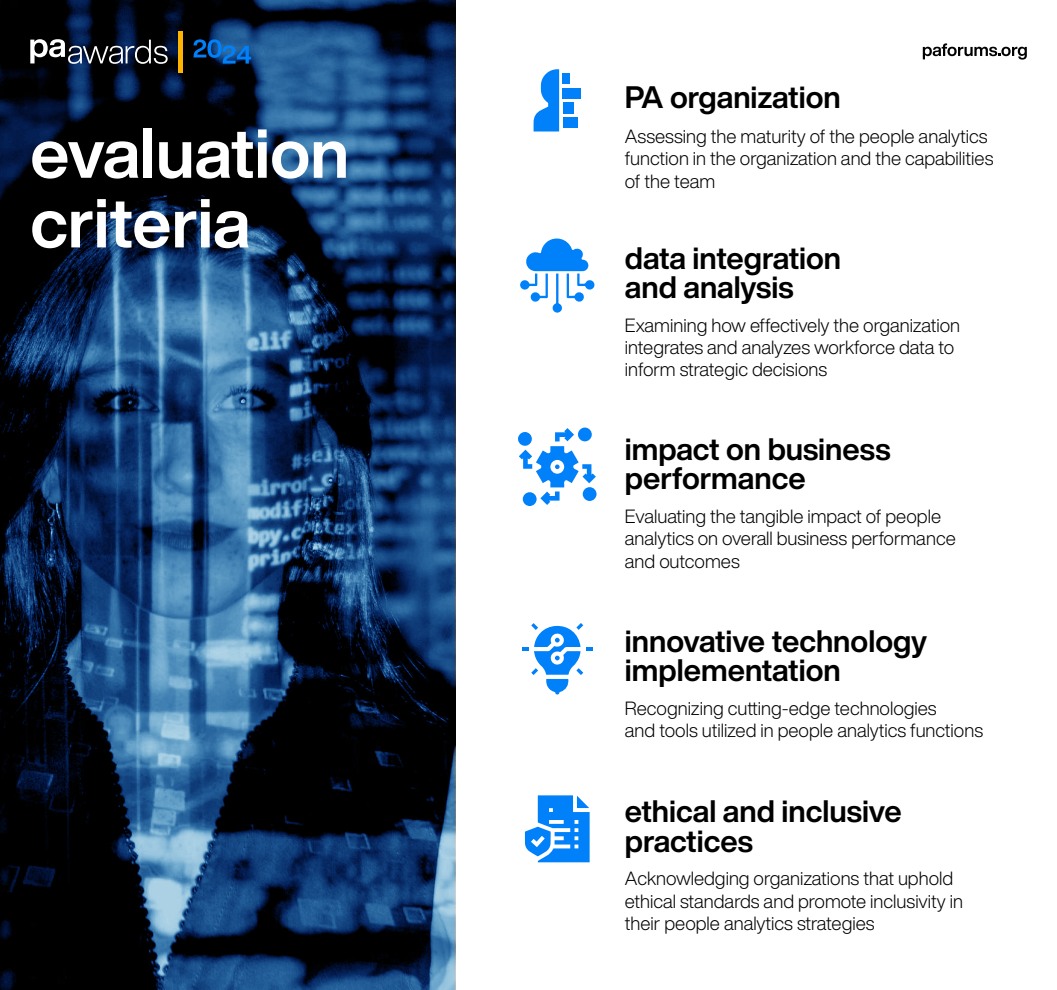
<style>
.page{position:relative;width:1057px;height:990px;background:#fff}
.page>*{position:absolute;margin:0;border:0;box-sizing:border-box;transform-origin:0 0}
.t1{font:700 69px/69.6px "Helvetica Now Display";color:#fff}
.t2{font:700 30.5px/29.5px "Helvetica Now Display";color:#000}
.t3{font:300 18.88px/22.4px "Helvetica Now Display";color:#000}
</style>
<div class="page">
<svg style="left:0;top:0;width:454px;height:990px;background:#153253"></svg>
<div style="left:178px;top:31px;width:5px;height:42px;background:#ffb500"></div>
<svg style="left:30px;top:39px;width:138px;height:25px"></svg>
<svg style="left:193px;top:39px;width:58px;height:25px"></svg>
<svg style="left:922px;top:43px;width:104px;height:17px"></svg>
<svg style="left:533px;top:69px;width:26px;height:63px"></svg>
<div style="left:562px;top:88px;width:19px;height:10px;background:#0080f9"></div>
<div style="left:562px;top:117px;width:15px;height:11px;background:#0080f9"></div>
<div style="left:562px;top:102px;width:11px;height:11px;background:#0080f9"></div>
<div style="left:562px;top:73px;width:8px;height:11px;background:#0080f9"></div>
<svg style="left:520px;top:238px;width:74px;height:75px"></svg>
<svg style="left:518px;top:428px;width:77px;height:77px"></svg>
<svg style="left:525px;top:795px;width:64px;height:67px"></svg>
<svg style="left:522px;top:623px;width:70px;height:72px"></svg>
<h1 class="t1" style="left:30px;top:118px;width:320px">evaluation criteria</h1>
<h2 class="t2" style="left:624px;top:83px;width:217px">PA organization</h2>
<p class="t3" style="left:624px;top:125px;width:370px">Assessing the maturity of the people analytics function in the organization and the capabilities of the team</p>
<h2 class="t2" style="left:624px;top:243px;width:218px">data integration and analysis</h2>
<p class="t3" style="left:624px;top:314px;width:337px">Examining how effectively the organization integrates and analyzes workforce data to inform strategic decisions</p>
<h2 class="t2" style="left:624px;top:434px;width:267px">impact on business performance</h2>
<p class="t3" style="left:624px;top:505px;width:332px">Evaluating the tangible impact of people analytics on overall business performance and outcomes</p>
<h2 class="t2" style="left:624px;top:626px;width:304px">innovative technology implementation</h2>
<p class="t3" style="left:624px;top:697px;width:360px">Recognizing cutting-edge technologies<br>and tools utilized in people analytics functions</p>
<h2 class="t2" style="left:624px;top:796px;width:278px">ethical and inclusive practices</h2>
<p class="t3" style="left:624px;top:867px;width:339px">Acknowledging organizations that uphold ethical standards and promote inclusivity in their people analytics strategies</p>
</div>
